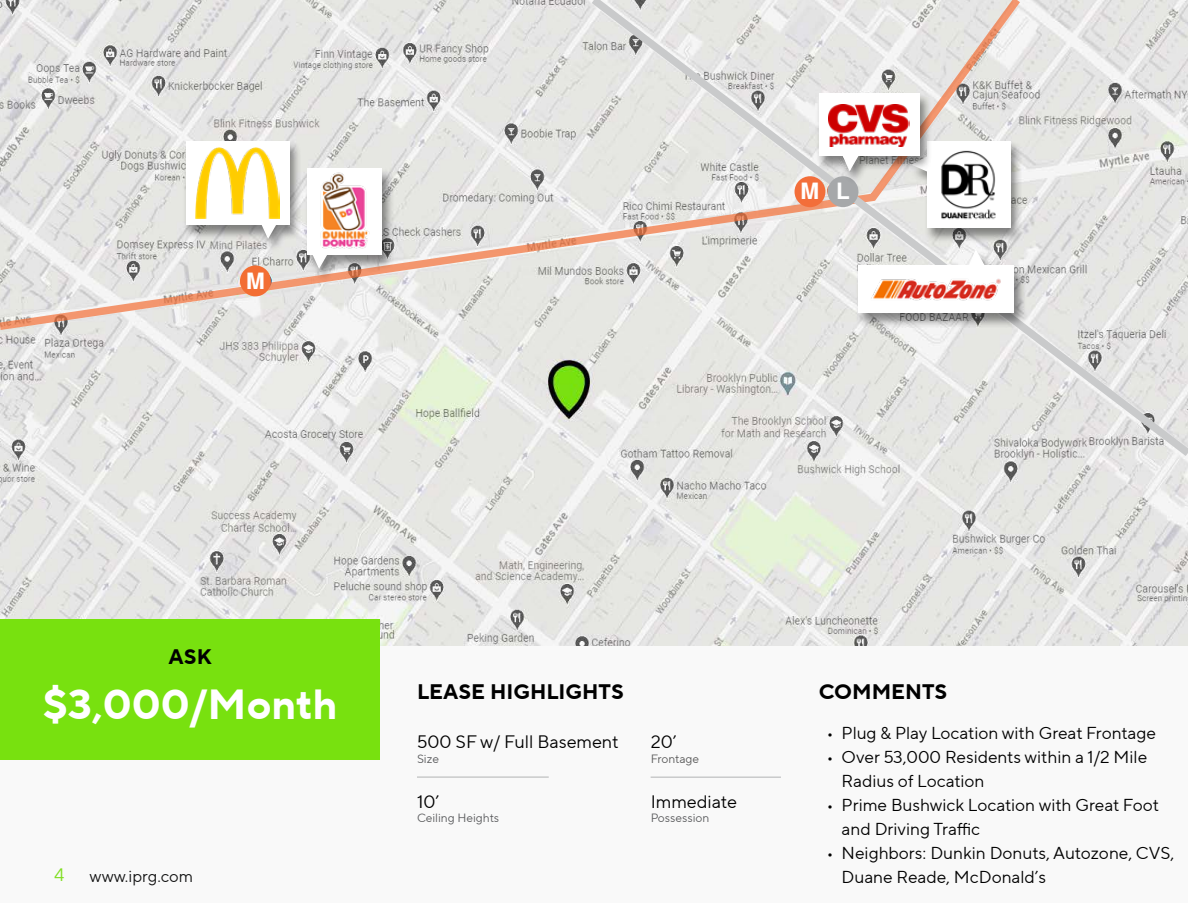
<style>
.page{position:relative;width:1188px;height:918px;background:#fff}
.page>*{position:absolute;margin:0;border:0;box-sizing:border-box;transform-origin:0 0}
.t1{font:700 42px "TT Norms Pro";color:#fff}
.t2{font:700 22.5px "Free Sans";color:#fff}
.t3{font:700 21px "TT Norms Pro";color:#000}
.t4{font:18px "TT Norms Pro";color:#000}
.t5{font:18px "TT Norms Pro";color:#78e10f}
.t6{font:17.25px/24px "TT Norms Pro";color:#000}
.t7{font:16.5px "TT Norms Pro";color:#000}
.t8{font:12px "TT Norms Pro";color:#5a5b5d}
.t9{font:12px "TT Norms Pro";letter-spacing:-.01em;color:#5a5a5a}
</style>
<div class="page">
<div style="left:0;top:645px;width:1188px;height:258px;background:#f9f9f9"></div>
<img style="left:0;top:332px;width:1188px;height:313px">
<div style="left:0;top:619px;width:380px;height:141px;background:#78e10f"></div>
<hr style="left:651px;top:776px;width:130px;height:2px;background:#c9cacb">
<hr style="left:417px;top:776px;width:132px;height:2px;background:#c9cacb">
<svg style="left:0;top:0;width:583px;height:332px"></svg>
<svg style="left:583px;top:0;width:605px;height:464px"></svg>
<div style="left:240px;top:266px;width:31px;height:30px;background:#f36e33;border-radius:50%"></div>
<div style="left:828px;top:176px;width:30px;height:31px;background:#a6a8aa;border-radius:50%"></div>
<div style="left:795px;top:176px;width:30px;height:31px;background:#f36e3a;border-radius:50%"></div>
<div style="left:304px;top:168px;width:91px;height:115px;background:#000;opacity:.45"></div>
<div style="left:308px;top:169px;width:74px;height:86px;background:#fff"></div>
<img style="left:322px;top:172px;width:47px;height:77px">
<svg style="left:311px;top:255px;width:18px;height:16px"></svg>
<div style="left:182px;top:140px;width:120px;height:113px;background:#000;opacity:.45"></div>
<div style="left:186px;top:141px;width:103px;height:84px;background:#fff"></div>
<img style="left:195px;top:147px;width:85px;height:72px">
<svg style="left:260px;top:225px;width:18px;height:16px"></svg>
<div style="left:855px;top:250px;width:172px;height:79px;background:#000;opacity:.45"></div>
<img style="left:858px;top:266px;width:156px;height:48px">
<svg style="left:968px;top:248px;width:18px;height:19px"></svg>
<div style="left:909px;top:140px;width:114px;height:103px;background:#000;opacity:.45"></div>
<img style="left:927px;top:141px;width:83px;height:87px">
<div style="left:815px;top:92px;width:117px;height:94px;background:#000;opacity:.45"></div>
<div style="left:819px;top:93px;width:101px;height:63px;background:#fff"></div>
<img style="left:828px;top:105px;width:81px;height:41px">
<svg style="left:842px;top:156px;width:18px;height:17px"></svg>
<h2 class="t2" style="left:246px;top:264px;width:20px">M</h2>
<h2 class="t2" style="left:801px;top:175px;width:51px">M L</h2>
<p class="t3" style="left:169px;top:641px;width:45px">ASK</p>
<h1 class="t1" style="left:42px;top:673px;width:296px">$3,000/Month</h1>
<p class="t5" style="left:54px;top:862px;width:12px">4</p>
<p class="t7" style="left:90px;top:864px;width:105px">www.iprg.com</p>
<p class="t3" style="left:417px;top:676px;width:208px">LEASE HIGHLIGHTS</p>
<p class="t4" style="left:417px;top:729px;width:203px">500 SF w/ Full Basement</p>
<p class="t8" style="left:417px;top:750px;width:24px">Size</p>
<p class="t9" style="left:651px;top:750px;width:50px">Frontage</p>
<p class="t4" style="left:651px;top:729px;width:27px">20’</p>
<p class="t4" style="left:417px;top:789px;width:24px">10’</p>
<p class="t8" style="left:417px;top:809px;width:84px">Ceiling Heights</p>
<p class="t4" style="left:651px;top:789px;width:88px">Immediate</p>
<p class="t8" style="left:651px;top:809px;width:60px">Possession</p>
<p class="t3" style="left:819px;top:677px;width:130px">COMMENTS</p>
<p class="t6" style="left:826px;top:721px;width:331px">• Plug &amp; Play Location with Great Frontage</p>
<p class="t6" style="left:842px;top:745px;width:307px;text-indent:-15px">• Over 53,000 Residents within a 1/2 Mile<br>Radius of Location</p>
<p class="t6" style="left:842px;top:793px;width:319px;text-indent:-15px">• Prime Bushwick Location with Great Foot and Driving Traffic</p>
<p class="t6" style="left:842px;top:841px;width:334px;text-indent:-15px">• Neighbors: Dunkin Donuts, Autozone, CVS,<br>Duane Reade, McDonald’s</p>
</div>
